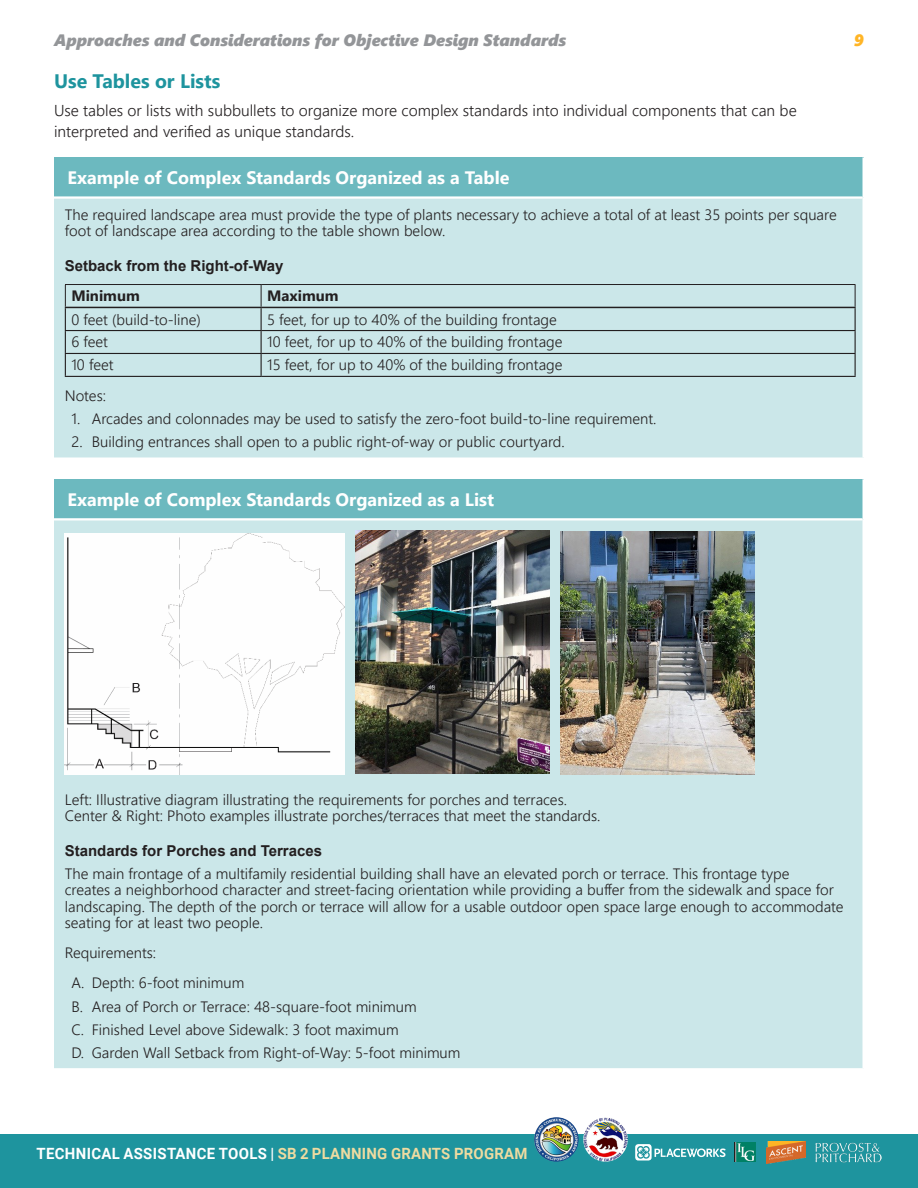
<style>
.page{position:relative;width:918px;height:1188px;background:#fff}
.page>*{position:absolute;margin:0;border:0;box-sizing:border-box;transform-origin:0 0}
.Heading_2{font:700 19.5px "Segoe UI";color:#1e949e}
.Table_Header{font:700 18px "Segoe UI";color:#fff}
.t1{font:italic 16.5px "Segoe UI Black";color:#939598}
.t2{font:italic 16.5px "Segoe UI Black";color:#ffb526}
.Body{font:300 15.75px/21px "Segoe UI";color:#231f20}
.t3{font:700 15.6px "Roboto";letter-spacing:.015em;color:#fff;scale:.96 1}
.Table_Body{font:300 15px/16.5px "Segoe UI";color:#231f20}
.Heading_3{font:700 15px "Arial";color:#231f20}
.Table_Body-2{font:700 15px "Segoe UI";color:#231f20}
.s1{color:#eedba1}
</style>
<div class="page">
<div style="left:0;top:1134px;width:918px;height:54px;background:#1e949e"></div>
<svg style="left:635px;top:1144px;width:91px;height:17px"></svg>
<img style="left:534px;top:1117px;width:45px;height:45px;border-radius:22px">
<img style="left:583px;top:1117px;width:45px;height:45px;border-radius:22px">
<img style="left:734px;top:1143px;width:22px;height:19px">
<img style="left:767px;top:1141px;width:38px;height:23px">
<img style="left:816px;top:1142px;width:66px;height:21px">
<div style="left:54px;top:157px;width:809px;height:41px;background:#6cb9bf"></div>
<div style="left:54px;top:198px;width:809px;height:260px;background:#cbe7e9"></div>
<hr style="left:862px;top:157px;width:2px;height:41px;background:#fff">
<hr style="left:54px;top:196px;width:808px;height:3px;background:#fff">
<hr style="left:862px;top:198px;width:2px;height:260px;background:#fff">
<hr style="left:65px;top:284px;width:196px;height:1px;background:#231f20">
<hr style="left:261px;top:284px;width:594px;height:1px;background:#231f20">
<hr style="left:65px;top:307px;width:196px;height:1px;background:#231f20">
<hr style="left:261px;top:307px;width:595px;height:1px;background:#231f20">
<hr style="left:65px;top:330px;width:196px;height:1px;background:#231f20">
<hr style="left:261px;top:330px;width:595px;height:1px;background:#231f20">
<hr style="left:65px;top:353px;width:196px;height:1px;background:#231f20">
<svg style="left:65px;top:285px;width:1px;height:91px"></svg>
<hr style="left:261px;top:353px;width:595px;height:1px;background:#231f20">
<svg style="left:261px;top:285px;width:1px;height:91px"></svg>
<svg style="left:855px;top:285px;width:1px;height:91px"></svg>
<hr style="left:65px;top:376px;width:196px;height:1px;background:#231f20">
<hr style="left:261px;top:376px;width:595px;height:1px;background:#231f20">
<div style="left:54px;top:479px;width:809px;height:40px;background:#6cb9bf"></div>
<div style="left:54px;top:519px;width:809px;height:550px;background:#cbe7e9"></div>
<hr style="left:862px;top:479px;width:2px;height:40px;background:#fff">
<hr style="left:54px;top:518px;width:808px;height:2px;background:#fff">
<hr style="left:862px;top:519px;width:2px;height:549px;background:#fff">
<hr style="left:54px;top:1068px;width:810px;height:2px;background:#fff">
<div style="left:65px;top:533px;width:279px;height:242px;background:#fefefe"></div>
<img style="left:355px;top:531px;width:195px;height:243px">
<img style="left:560px;top:532px;width:195px;height:243px">
<p class="t1" style="left:54px;top:28px;width:514px">Approaches and Considerations for Objective Design Standards</p>
<p class="t2" style="left:854px;top:28px;width:11px">9</p>
<p class="Heading_2" style="left:54px;top:63px;width:168px">Use Tables or Lists</p>
<p class="Body" style="left:54px;top:99px;width:744px">Use tables or lists with subbullets to organize more complex standards into individual components that can be interpreted and verified as unique standards.</p>
<p class="Table_Header" style="left:68px;top:161px;width:444px">Example of Complex Standards Organized as a Table</p>
<p class="Table_Body" style="left:65px;top:205px;width:773px">The required landscape area must provide the type of plants necessary to achieve a total of at least 35 points per square foot of landscape area according to the table shown below.</p>
<p class="Heading_3" style="left:65px;top:255px;width:220px">Setback from the Right-of-Way</p>
<p class="Table_Body-2" style="left:71px;top:282px;width:70px">Minimum</p>
<p class="Table_Body-2" style="left:267px;top:282px;width:73px">Maximum</p>
<p class="Table_Body" style="left:71px;top:310px;width:131px">0 feet (build-to-line)</p>
<p class="Table_Body" style="left:267px;top:310px;width:291px">5 feet, for up to 40% of the building frontage</p>
<p class="Table_Body" style="left:71px;top:332px;width:38px">6 feet</p>
<p class="Table_Body" style="left:267px;top:332px;width:297px">10 feet, for up to 40% of the building frontage</p>
<p class="Table_Body" style="left:71px;top:355px;width:44px">10 feet</p>
<p class="Table_Body" style="left:267px;top:355px;width:297px">15 feet, for up to 40% of the building frontage</p>
<p class="Table_Body" style="left:65px;top:386px;width:43px">Notes:</p>
<p class="Table_Body" style="left:72px;top:409px;width:586px">1. Arcades and colonnades may be used to satisfy the zero-foot build-to-line requirement.</p>
<p class="Table_Body" style="left:72px;top:432px;width:495px">2. Building entrances shall open to a public right-of-way or public courtyard.</p>
<p class="Table_Header" style="left:68px;top:482px;width:428px">Example of Complex Standards Organized as a List</p>
<p class="Table_Body" style="left:65px;top:790px;width:537px">Left: Illustrative diagram illustrating the requirements for porches and terraces.<br>Center &amp; Right: Photo examples illustrate porches/terraces that meet the standards.</p>
<p class="Heading_3" style="left:65px;top:840px;width:259px">Standards for Porches and Terraces</p>
<p class="Table_Body" style="left:65px;top:864px;width:780px">The main frontage of a multifamily residential building shall have an elevated porch or terrace. This frontage type<br>creates a neighborhood character and street-facing orientation while providing a buffer from the sidewalk and space for landscaping. The depth of the porch or terrace will allow for a usable outdoor open space large enough to accommodate seating for at least two people.</p>
<p class="Table_Body" style="left:65px;top:943px;width:93px">Requirements:</p>
<p class="Table_Body" style="left:72px;top:973px;width:174px">A. Depth: 6-foot minimum</p>
<p class="Table_Body" style="left:72px;top:997px;width:347px">B. Area of Porch or Terrace: 48-square-foot minimum</p>
<p class="Table_Body" style="left:72px;top:1020px;width:329px">C. Finished Level above Sidewalk: 3 foot maximum</p>
<p class="Table_Body" style="left:72px;top:1043px;width:390px">D. Garden Wall Setback from Right-of-Way: 5-foot minimum</p>
<p class="t3" style="left:37px;top:1142px;width:513px">TECHNICAL ASSISTANCE TOOLS | <span class="s1">SB 2 PLANNING GRANTS PROGRAM</span></p>
</div>
